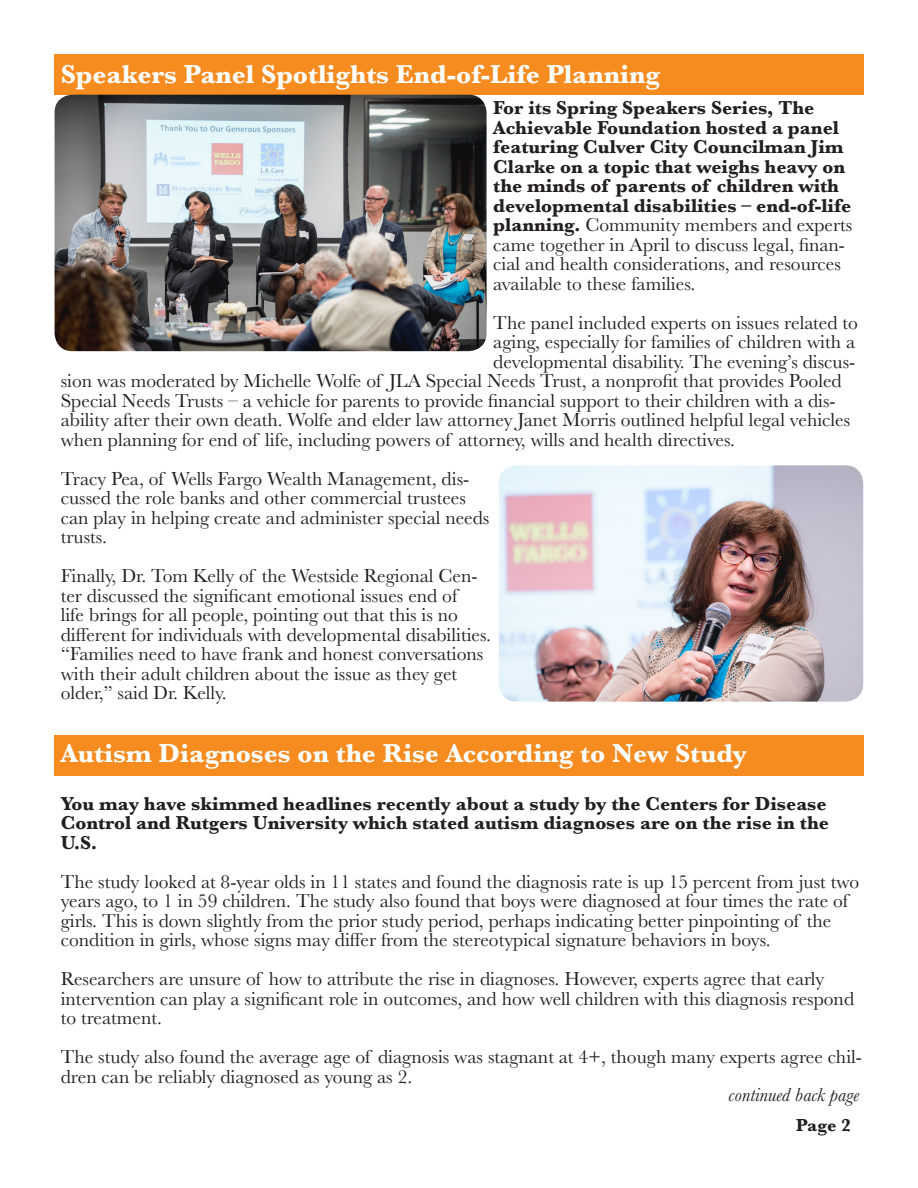
<style>
.page{position:relative;width:918px;height:1188px;background:#fff}
.page>*{position:absolute;margin:0;border:0;box-sizing:border-box;transform-origin:0 0}
.t1{font:700 27px "Baskerville";color:#fff}
.t2{font:19.5px/19.5px "Baskerville";color:#231f20}
.t3{font:700 19.5px/19.5px "Baskerville";color:#231f20}
.t4{font:italic 19.5px "Baskerville";color:#231f20}
.t5{font:700 18px "Baskerville";color:#231f20}
.s1{font-weight:400}
</style>
<div class="page">
<div style="left:54px;top:54px;width:810px;height:40px;background:#f68b1f"></div>
<img style="left:55px;top:95px;width:432px;height:256px">
<img style="left:499px;top:465px;width:364px;height:237px">
<div style="left:54px;top:735px;width:810px;height:41px;background:#f68b1f"></div>
<p class="t1" style="left:61px;top:55px;width:601px">Speakers Panel Spotlights End-of-Life Planning</p>
<p class="t3" style="left:493px;top:98px;width:361px">For its Spring Speakers Series, The Achievable Foundation hosted a panel featuring Culver City Councilman Jim Clarke on a topic that weighs heavy on the minds of parents of children with developmental disabilities – end-of-life planning. <span class="s1">Community members and experts came together in April to discuss legal, finan&shy;cial and health considerations, and resources available to these families.</span></p>
<p class="t2" style="left:493px;top:313px;width:366px">The panel included experts on issues related to</p>
<p class="t2" style="left:493px;top:333px;width:363px">aging, especially for families of children with a</p>
<p class="t2" style="left:493px;top:352px;width:364px">developmental disability. The evening’s discus-</p>
<p class="t2" style="left:61px;top:372px;width:782px">sion was moderated by Michelle Wolfe of JLA Special Needs Trust, a nonprofit that provides Pooled</p>
<p class="t2" style="left:61px;top:391px;width:776px">Special Needs Trusts – a vehicle for parents to provide financial support to their children with a dis-</p>
<p class="t2" style="left:61px;top:411px;width:791px">ability after their own death. Wolfe and elder law attorney Janet Morris outlined helpful legal vehicles</p>
<p class="t2" style="left:61px;top:430px;width:676px">when planning for end of life, including powers of attorney, wills and health directives.</p>
<p class="t2" style="left:61px;top:469px;width:430px">Tracy Pea, of Wells Fargo Wealth Management, dis&shy;cussed the role banks and other commercial trustees can play in helping create and administer special needs trusts.</p>
<p class="t2" style="left:61px;top:567px;width:432px">Finally, Dr. Tom Kelly of the Westside Regional Cen&shy;ter discussed the significant emotional issues end of<br>life brings for all people, pointing out that this is no different for individuals with developmental disabilities. “Families need to have frank and honest conversations with their adult children about the issue as they get</p>
<p class="t2" style="left:61px;top:684px;width:167px">older,” said Dr. Kelly.</p>
<p class="t1" style="left:61px;top:735px;width:688px">Autism Diagnoses on the Rise According to New Study</p>
<p class="t3" style="left:61px;top:794px;width:770px;text-align:justify">You may have skimmed headlines recently about a study by the Centers for Disease Control and Rutgers University which stated autism diagnoses are on the rise in the U.S.</p>
<p class="t2" style="left:61px;top:872px;width:800px">The study looked at 8-year olds in 11 states and found the diagnosis rate is up 15 percent from just two years ago, to 1 in 59 children. The study also found that boys were diagnosed at four times the rate of girls. This is down slightly from the prior study period, perhaps indicating better pinpointing of the condition in girls, whose signs may differ from the stereotypical signature behaviors in boys.</p>
<p class="t2" style="left:61px;top:969px;width:795px">Researchers are unsure of how to attribute the rise in diagnoses. However, experts agree that early intervention can play a significant role in outcomes, and how well children with this diagnosis respond to treatment.</p>
<p class="t2" style="left:61px;top:1047px;width:803px">The study also found the average age of diagnosis was stagnant at 4+, though many experts agree chil&shy;dren can be reliably diagnosed as young as 2.</p>
<p class="t4" style="left:729px;top:1081px;width:132px">continued back page</p>
<p class="t5" style="left:796px;top:1113px;width:56px">Page 2</p>
</div>
